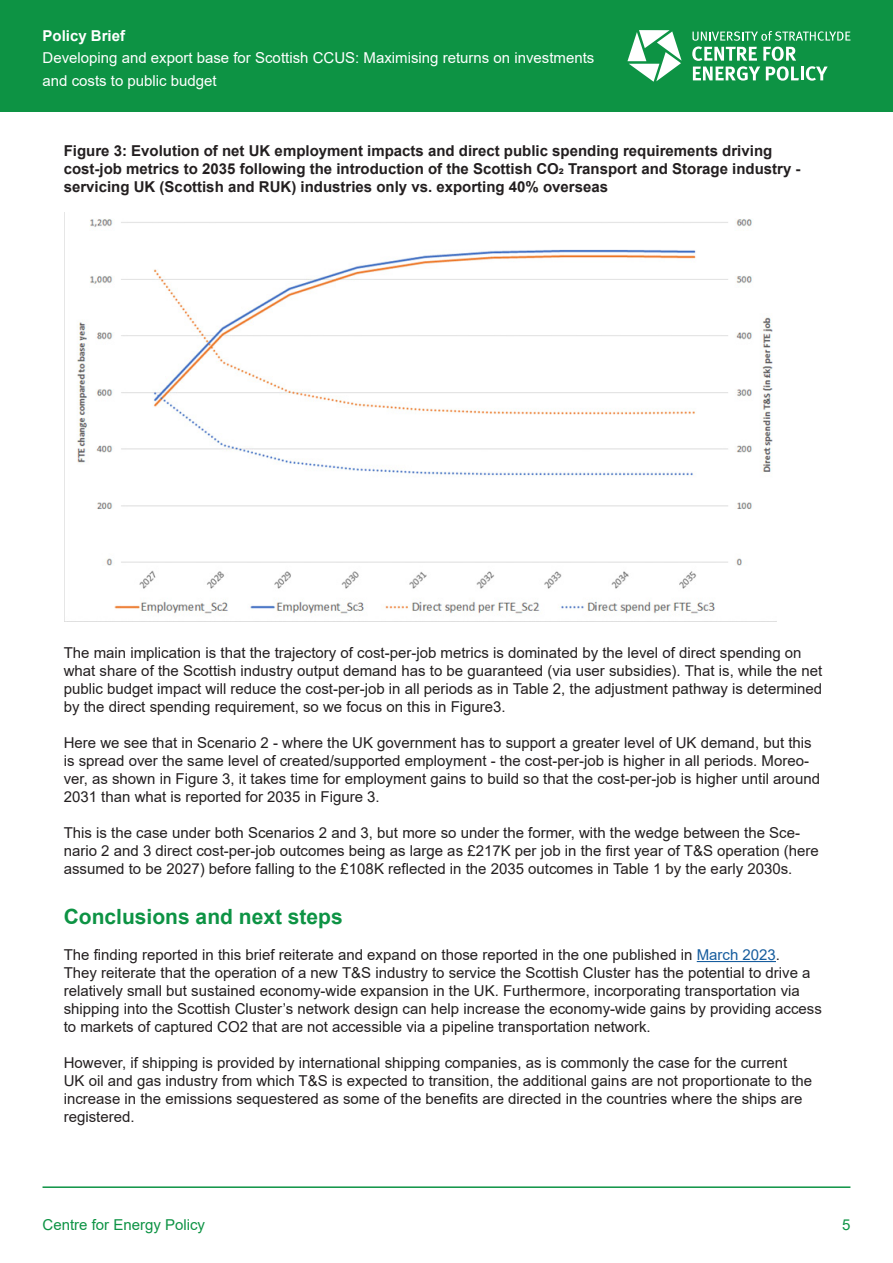
<style>
.page{position:relative;width:893px;height:1263px;background:#fff}
.page>*{position:absolute;margin:0;border:0;box-sizing:border-box;transform-origin:0 0}
.CEP_Heading{font:700 21px "Arial";color:#0d9344}
.t1{font:15px/18px "Arial";color:#231f20}
.Black_bullet_points{font:700 15px/18px "Arial";color:#231f20}
.t2{font:15px/22.5px "Arial";color:#fff}
.t3{font:15px "Arial";color:#0d9344}
.t4{font:700 15px "Arial";color:#fff}
.s1{color:#175d9e}
</style>
<div class="page">
<div style="left:0;top:0;width:893px;height:112px;background:#0d9344"></div>
<hr style="left:43px;top:1186px;width:807px;height:2px;background:#0d9344">
<svg style="left:692px;top:31px;width:158px;height:50px"></svg>
<svg style="left:627px;top:30px;width:55px;height:52px"></svg>
<hr style="left:697px;top:961px;width:79px;height:1px;background:#175d9e">
<img style="left:64px;top:213px;width:709px;height:408px">
<p class="t4" style="left:43px;top:25px;width:84px">Policy Brief</p>
<p class="t2" style="left:43px;top:47px;width:553px">Developing and export base for Scottish CCUS: Maximising returns on investments and costs to public budget</p>
<p class="Black_bullet_points" style="left:64px;top:141px;width:738px">Figure 3: Evolution of net UK employment impacts and direct public spending requirements driving cost-job metrics to 2035 following the introduction of the Scottish CO2 Transport and Storage industry - servicing UK (Scottish and RUK) industries only vs. exporting 40% overseas</p>
<p class="t1" style="left:64px;top:643px;width:739px">The main implication is that the trajectory of cost-per-job metrics is dominated by the level of direct spending on</p>
<p class="t1" style="left:64px;top:661px;width:760px;text-align:justify">what share of the Scottish industry output demand has to be guaranteed (via user subsidies). That is, while the net public budget impact will reduce the cost-per-job in all periods as in Table 2, the adjustment pathway is determined by the direct spending requirement, so we focus on this in Figure3.</p>
<p class="t1" style="left:64px;top:733px;width:758px">Here we see that in Scenario 2 - where the UK government has to support a greater level of UK demand, but this is spread over the same level of created/supported employment - the cost-per-job is higher in all periods. Moreo&shy;ver, as shown in Figure 3, it takes time for employment gains to build so that the cost-per-job is higher until around 2031 than what is reported for 2035 in Figure 3.</p>
<p class="t1" style="left:64px;top:823px;width:757px">This is the case under both Scenarios 2 and 3, but more so under the former, with the wedge between the Sce&shy;nario 2 and 3 direct cost-per-job outcomes being as large as £217K per job in the first year of T&amp;S operation (here assumed to be 2027) before falling to the £108K reflected in the 2035 outcomes in Table 1 by the early 2030s.</p>
<p class="CEP_Heading" style="left:64px;top:902px;width:280px">Conclusions and next steps</p>
<p class="t1" style="left:64px;top:945px;width:760px">The finding reported in this brief reiterate and expand on those reported in the one published in <span class="s1">March 2023</span>.<br>They reiterate that the operation of a new T&amp;S industry to service the Scottish Cluster has the potential to drive a relatively small but sustained economy-wide expansion in the UK. Furthermore, incorporating transportation via shipping into the Scottish Cluster’s network design can help increase the economy-wide gains by providing access to markets of captured CO2 that are not accessible via a pipeline transportation network.</p>
<p class="t1" style="left:64px;top:1053px;width:750px">However, if shipping is provided by international shipping companies, as is commonly the case for the current<br>UK oil and gas industry from which T&amp;S is expected to transition, the additional gains are not proportionate to the increase in the emissions sequestered as some of the benefits are directed in the countries where the ships are registered.</p>
<p class="t3" style="left:43px;top:1214px;width:164px">Centre for Energy Policy</p>
<p class="t3" style="left:842px;top:1214px;width:10px">5</p>
</div>
